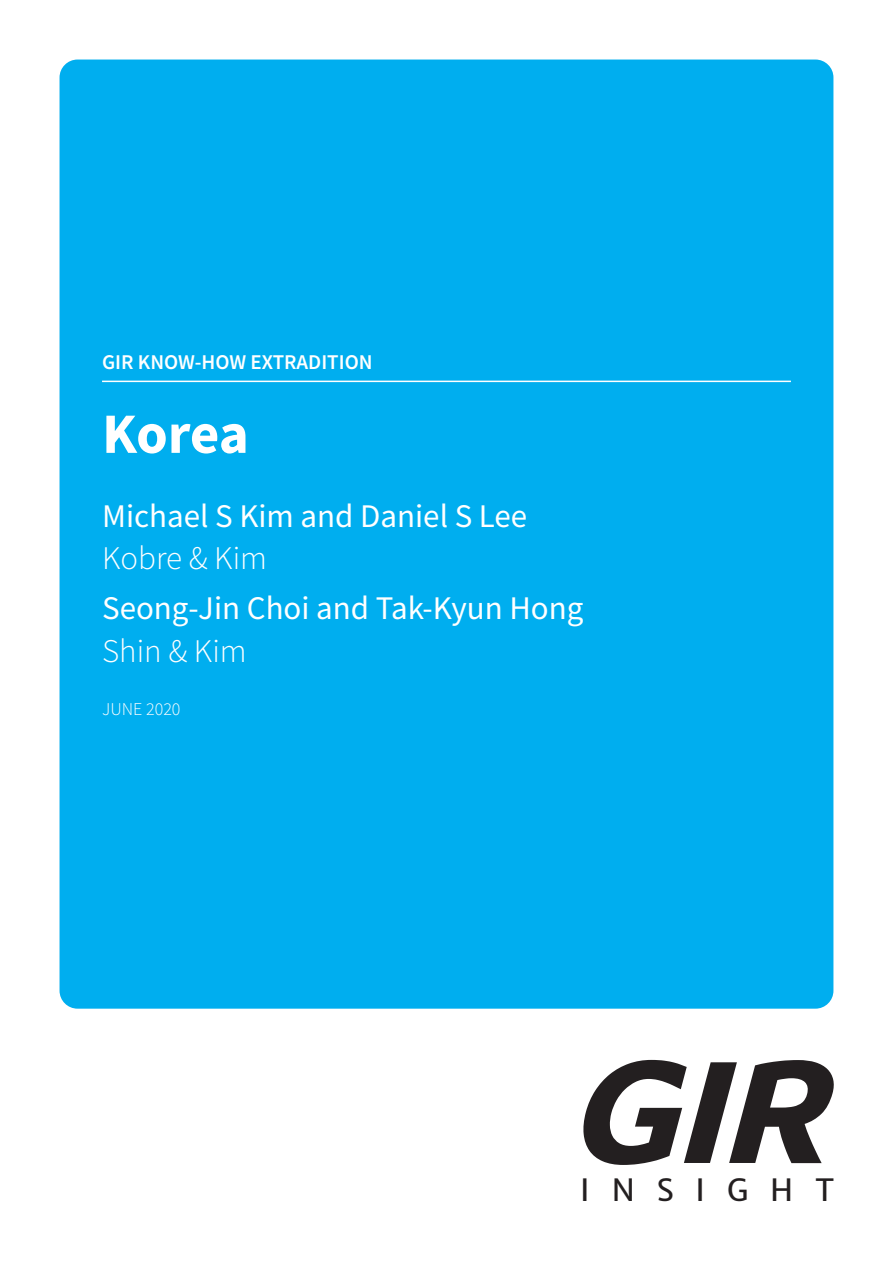
<style>
.page{position:relative;width:893px;height:1263px;background:#fff}
.page>*{position:absolute;margin:0;border:0;box-sizing:border-box;transform-origin:0 0}
.t1{font:700 57px "Source Sans Pro";letter-spacing:-.01em;color:#fff}
.t2{font:33px "Source Sans Pro";color:#fff}
.t3{font:300 33px "Source Sans Pro";color:#fff}
.t4{font:30.45px "Merriweather Sans";letter-spacing:.72em;color:#231f20}
.t5{font:600 21px "Source Sans Pro";color:#fff}
.t6{font:300 18px "Source Sans Pro";color:#fff}
</style>
<div class="page">
<div style="left:60px;top:60px;width:773px;height:949px;background:#00aeef;border-radius:18px"></div>
<hr style="left:102px;top:381px;width:689px;height:1px;background:#fff">
<svg style="left:583px;top:1060px;width:250px;height:105px"></svg>
<p class="t5" style="left:102px;top:349px;width:272px">GIR KNOW-HOW EXTRADITION</p>
<h1 class="t1" style="left:102px;top:395px;width:148px">Korea</h1>
<p class="t2" style="left:102px;top:495px;width:427px">Michael S Kim and Daniel S Lee</p>
<p class="t3" style="left:102px;top:538px;width:166px">Kobre &amp; Kim</p>
<p class="t2" style="left:102px;top:587px;width:483px">Seong-Jin Choi and Tak-Kyun Hong</p>
<p class="t3" style="left:102px;top:630px;width:146px">Shin &amp; Kim</p>
<p class="t6" style="left:102px;top:698px;width:80px">JUNE 2020</p>
<p class="t4" style="left:580px;top:1172px;width:256px">INSIGHT</p>
</div>
